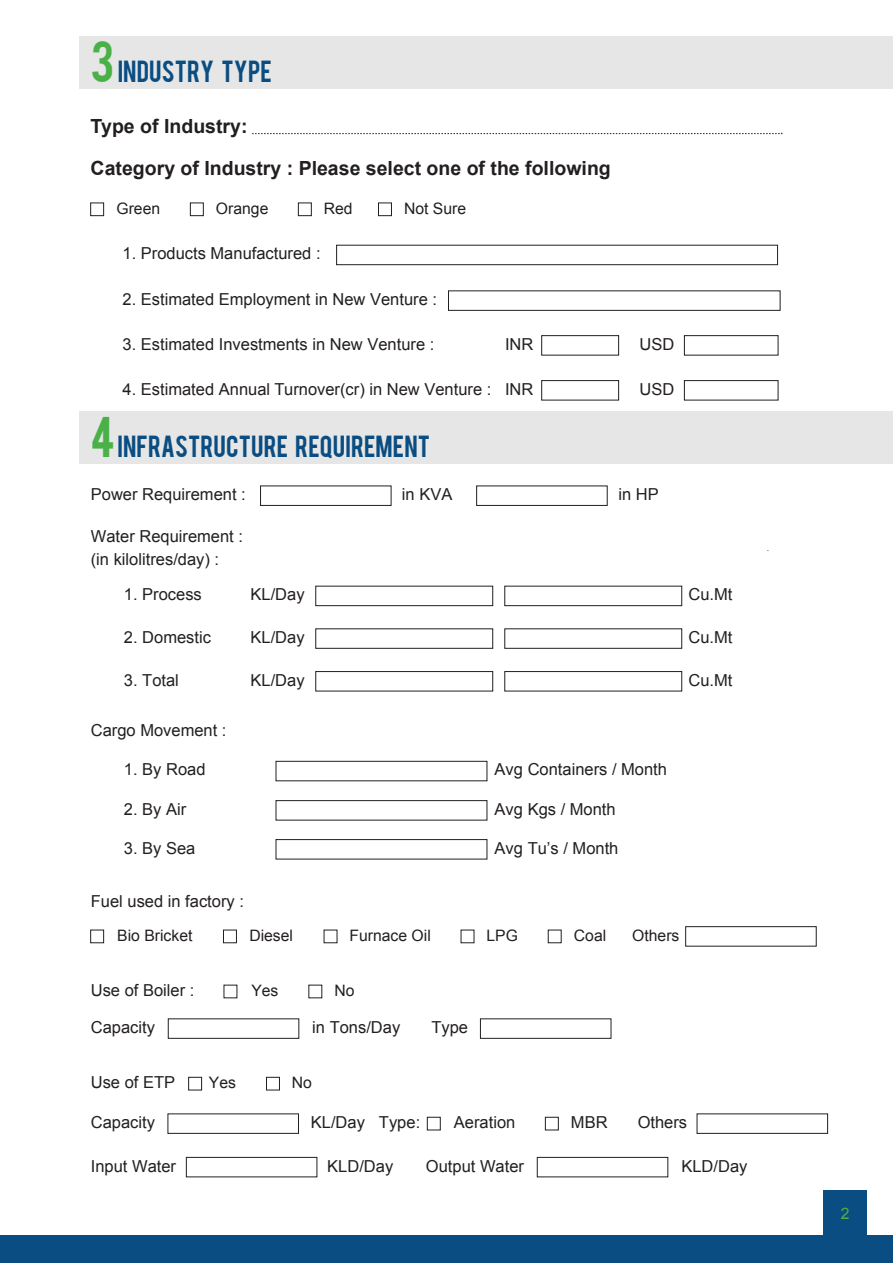
<style>
.page{position:relative;width:893px;height:1263px;background:#fff}
.page>*{position:absolute;margin:0;border:0;box-sizing:border-box;transform-origin:0 0}
.t1{font:24px "Bebas";letter-spacing:.005em;color:#0a4d82}
.t2{font:700 19.5px "Arial";color:#231f20}
.t3{font:16.5px/22.8px "Arial";color:#231f20}
.t4{font:15.75px "Arial";color:#231f20}
.t5{font:15.75px "Arial";color:#49b148}
.s1{font-size:45px;color:#49b148}
</style>
<div class="page">
<div style="left:79px;top:412px;width:814px;height:52px;background:#e5e6e5"></div>
<div style="left:79px;top:37px;width:814px;height:52px;background:#e5e6e5"></div>
<div style="left:1px;top:1235px;width:892px;height:28px;background:#0a4d82"></div>
<div style="left:823px;top:1190px;width:44px;height:47px;background:#0a4d82"></div>
<svg style="left:252px;top:133px;width:530px;height:1px"></svg>
<div style="left:90px;top:203px;width:14px;height:13px;background:#fff;border:1px solid #231f20"></div>
<div style="left:190px;top:203px;width:14px;height:13px;background:#fff;border:1px solid #231f20"></div>
<div style="left:298px;top:203px;width:14px;height:13px;background:#fff;border:1px solid #231f20"></div>
<div style="left:378px;top:203px;width:14px;height:13px;background:#fff;border:1px solid #231f20"></div>
<div style="left:336px;top:245px;width:442px;height:20px;background:#fff;border:1px solid #231f20"></div>
<div style="left:448px;top:290px;width:332px;height:21px;background:#fff;border:1px solid #231f20"></div>
<div style="left:541px;top:335px;width:78px;height:20px;background:#fff;border:1px solid #231f20"></div>
<div style="left:684px;top:335px;width:94px;height:20px;background:#fff;border:1px solid #231f20"></div>
<div style="left:541px;top:380px;width:78px;height:20px;background:#fff;border:1px solid #231f20"></div>
<div style="left:260px;top:485px;width:131px;height:21px;background:#fff;border:1px solid #231f20"></div>
<div style="left:315px;top:586px;width:178px;height:20px;background:#fff;border:1px solid #231f20"></div>
<div style="left:504px;top:586px;width:178px;height:20px;background:#fff;border:1px solid #231f20"></div>
<div style="left:315px;top:628px;width:178px;height:21px;background:#fff;border:1px solid #231f20"></div>
<div style="left:504px;top:628px;width:178px;height:21px;background:#fff;border:1px solid #231f20"></div>
<div style="left:315px;top:671px;width:178px;height:20px;background:#fff;border:1px solid #231f20"></div>
<div style="left:276px;top:761px;width:211px;height:20px;background:#fff;border:1px solid #231f20"></div>
<div style="left:276px;top:800px;width:211px;height:20px;background:#fff;border:1px solid #231f20"></div>
<div style="left:276px;top:839px;width:211px;height:20px;background:#fff;border:1px solid #231f20"></div>
<div style="left:504px;top:671px;width:178px;height:20px;background:#fff;border:1px solid #231f20"></div>
<div style="left:476px;top:485px;width:132px;height:21px;background:#fff;border:1px solid #231f20"></div>
<div style="left:90px;top:930px;width:14px;height:13px;background:#fff;border:1px solid #231f20"></div>
<div style="left:223px;top:930px;width:14px;height:13px;border:1px solid #231f20"></div>
<div style="left:548px;top:930px;width:14px;height:13px;border:1px solid #231f20"></div>
<div style="left:685px;top:926px;width:132px;height:20px;background:#fff;border:1px solid #231f20"></div>
<div style="left:480px;top:1018px;width:131px;height:21px;background:#fff;border:1px solid #231f20"></div>
<div style="left:168px;top:1018px;width:131px;height:21px;background:#fff;border:1px solid #231f20"></div>
<div style="left:188px;top:1077px;width:14px;height:13px;background:#fff;border:1px solid #231f20"></div>
<div style="left:266px;top:1077px;width:14px;height:13px;border:1px solid #231f20"></div>
<div style="left:545px;top:1117px;width:14px;height:13px;background:#fff;border:1px solid #231f20"></div>
<div style="left:427px;top:1117px;width:14px;height:13px;background:#fff;border:1px solid #231f20"></div>
<div style="left:697px;top:1113px;width:131px;height:21px;background:#fff;border:1px solid #231f20"></div>
<div style="left:168px;top:1113px;width:131px;height:21px;background:#fff;border:1px solid #231f20"></div>
<div style="left:186px;top:1157px;width:131px;height:20px;background:#fff;border:1px solid #231f20"></div>
<div style="left:537px;top:1157px;width:131px;height:20px;background:#fff;border:1px solid #231f20"></div>
<div style="left:684px;top:380px;width:94px;height:20px;background:#fff;border:1px solid #231f20"></div>
<h1 class="t1" style="left:91px;top:54px;width:183px"><span class="s1">3</span> INDUSTRY TYPE</h1>
<p class="t2" style="left:91px;top:113px;width:158px">Type of Industry:</p>
<p class="t2" style="left:91px;top:155px;width:522px">Category of Industry : Please select one of the following</p>
<p class="t4" style="left:116px;top:198px;width:45px">Green</p>
<p class="t4" style="left:216px;top:198px;width:54px">Orange</p>
<p class="t4" style="left:324px;top:198px;width:30px">Red</p>
<p class="t4" style="left:404px;top:198px;width:64px">Not Sure</p>
<p class="t3" style="left:123px;top:242px;width:200px">1. Products Manufactured :</p>
<p class="t3" style="left:123px;top:287px;width:316px">2. Estimated Employment in New Venture :</p>
<p class="t3" style="left:123px;top:333px;width:313px">3. Estimated Investments in New Venture :</p>
<p class="t3" style="left:505px;top:333px;width:30px">INR</p>
<p class="t3" style="left:639px;top:333px;width:36px">USD</p>
<p class="t3" style="left:123px;top:378px;width:412px">4. Estimated Annual Turnover(cr) in New Venture : INR</p>
<p class="t3" style="left:639px;top:378px;width:36px">USD</p>
<h1 class="t1" style="left:91px;top:429px;width:341px"><span class="s1">4</span> INFRASTRUCTURE REQUIREMENT</h1>
<p class="t3" style="left:91px;top:483px;width:156px">Power Requirement :</p>
<p class="t3" style="left:91px;top:525px;width:154px">Water Requirement : (in kilolitres/day) :</p>
<p class="t3" style="left:124px;top:583px;width:79px">1. Process</p>
<p class="t3" style="left:251px;top:583px;width:56px">KL/Day</p>
<p class="t3" style="left:251px;top:626px;width:56px">KL/Day</p>
<p class="t3" style="left:251px;top:669px;width:56px">KL/Day</p>
<p class="t3" style="left:124px;top:626px;width:89px">2. Domestic</p>
<p class="t3" style="left:124px;top:669px;width:57px">3. Total</p>
<p class="t3" style="left:91px;top:719px;width:137px">Cargo Movement :</p>
<p class="t3" style="left:124px;top:758px;width:83px">1. By Road</p>
<p class="t3" style="left:124px;top:798px;width:64px">2. By Air</p>
<p class="t3" style="left:124px;top:837px;width:73px">3. By Sea</p>
<p class="t3" style="left:402px;top:483px;width:52px">in KVA</p>
<p class="t3" style="left:618px;top:483px;width:42px">in HP</p>
<p class="t3" style="left:495px;top:758px;width:174px">Avg Containers / Month</p>
<p class="t3" style="left:495px;top:798px;width:123px">Avg Kgs / Month</p>
<p class="t3" style="left:495px;top:837px;width:125px">Avg Tu’s / Month</p>
<p class="t3" style="left:688px;top:583px;width:46px">Cu.Mt</p>
<p class="t3" style="left:688px;top:626px;width:46px">Cu.Mt</p>
<p class="t3" style="left:688px;top:669px;width:46px">Cu.Mt</p>
<p class="t3" style="left:91px;top:890px;width:155px">Fuel used in factory :</p>
<p class="t4" style="left:117px;top:925px;width:77px">Bio Bricket</p>
<p class="t4" style="left:249px;top:925px;width:45px">Diesel</p>
<p class="t4" style="left:349px;top:925px;width:83px">Furnace Oil</p>
<p class="t4" style="left:486px;top:925px;width:33px">LPG</p>
<p class="t4" style="left:574px;top:925px;width:34px">Coal</p>
<p class="t4" style="left:632px;top:925px;width:49px">Others</p>
<p class="t3" style="left:91px;top:979px;width:105px">Use of Boiler :</p>
<p class="t4" style="left:251px;top:980px;width:29px">Yes</p>
<p class="t4" style="left:334px;top:980px;width:22px">No</p>
<p class="t3" style="left:91px;top:1016px;width:66px">Capacity</p>
<p class="t3" style="left:312px;top:1016px;width:90px">in Tons/Day</p>
<p class="t3" style="left:431px;top:1016px;width:38px">Type</p>
<p class="t3" style="left:91px;top:1071px;width:86px">Use of ETP</p>
<p class="t4" style="left:209px;top:1072px;width:29px">Yes</p>
<p class="t4" style="left:292px;top:1072px;width:22px">No</p>
<p class="t3" style="left:91px;top:1111px;width:66px">Capacity</p>
<p class="t3" style="left:311px;top:1111px;width:111px">KL/Day Type:</p>
<p class="t3" style="left:454px;top:1111px;width:63px">Aeration</p>
<p class="t3" style="left:571px;top:1111px;width:38px">MBR</p>
<p class="t3" style="left:638px;top:1111px;width:51px">Others</p>
<p class="t3" style="left:91px;top:1154px;width:87px">Input Water</p>
<p class="t3" style="left:426px;top:1154px;width:100px">Output Water</p>
<p class="t3" style="left:681px;top:1154px;width:68px">KLD/Day</p>
<p class="t3" style="left:327px;top:1154px;width:68px">KLD/Day</p>
<p class="t5" style="left:841px;top:1203px;width:10px">2</p>
</div>
